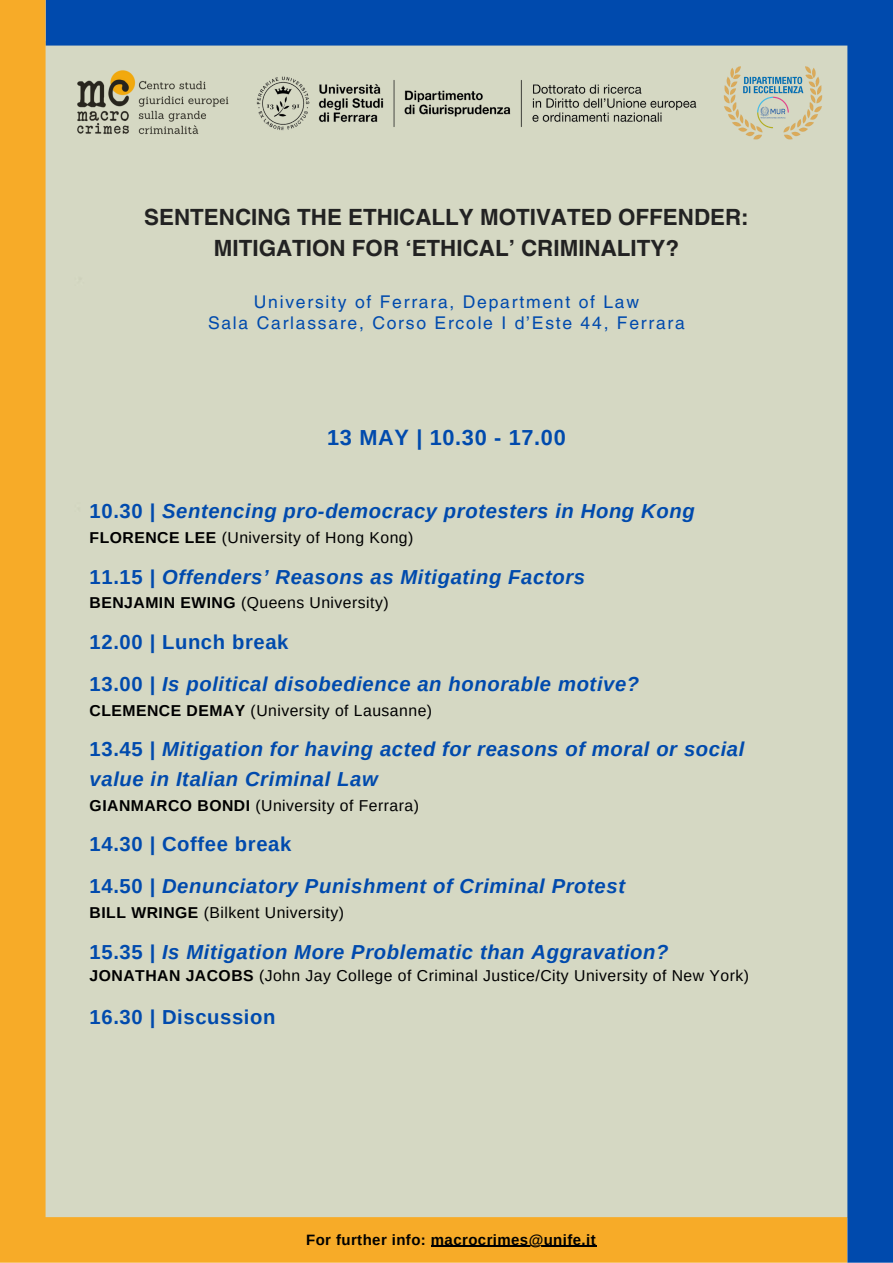
<style>
.page{position:relative;width:893px;height:1263px;background:#fff}
.page>*{position:absolute;margin:0;border:0;box-sizing:border-box;transform-origin:0 0}
.t1{font:700 22.35px/30.9px "Helvetica LT Pro";color:#222;text-align:center}
.t2{font:700 21.75px "Arimo";letter-spacing:.03em;color:#004aad}
.t3{font:italic 700 20.25px/29.8px "Arimo";letter-spacing:.03em;color:#004aad}
.t4{font:700 20.25px "Arimo";letter-spacing:.03em;color:#004aad}
.t5{font:17.55px/20.8px "Helvetica LT Pro";letter-spacing:.1em;color:#004aad;text-align:center}
.t6{font:15.75px "Arimo";letter-spacing:.03em;color:#000}
.t7{font:700 15px "Arimo";letter-spacing:.025em;color:#000}
.s1{font-style:normal}
.s2{font-weight:700}
.s3{font-style:italic}
</style>
<div class="page">
<div style="left:46px;top:0;width:824px;height:46px;background:#004aad"></div>
<div style="left:0;top:1217px;width:847px;height:46px;background:#f7ab28"></div>
<div style="left:847px;top:0;width:46px;height:1263px;background:#004aad"></div>
<div style="left:0;top:0;width:46px;height:1240px;background:#f7ab28"></div>
<hr style="left:431px;top:1246px;width:165px;height:1px;background:#000">
<img style="left:249px;top:65px;width:459px;height:76px">
<img style="left:719px;top:65px;width:107px;height:76px">
<img style="left:66px;top:62px;width:171px;height:82px">
<h3 class="t1" style="left:144px;top:204px;width:606px">SENTENCING THE ETHICALLY MOTIVATED OFFENDER:<br>MITIGATION FOR ‘ETHICAL’ CRIMINALITY?</h3>
<h3 class="t5" style="left:208px;top:293px;width:478px">University of Ferrara, Department of Law<br>Sala Carlassare, Corso Ercole I d’Este 44, Ferrara</h3>
<p class="t2" style="left:327px;top:425px;width:240px">13 MAY | 10.30 - 17.00</p>
<p class="t3" style="left:90px;top:496px;width:606px"><span class="s1">10.30</span> | Sentencing pro-democracy protesters in Hong Kong</p>
<p class="t6" style="left:90px;top:529px;width:325px"><span class="s2">FLORENCE LEE</span> (University of Hong Kong)</p>
<p class="t3" style="left:90px;top:562px;width:497px"><span class="s1">11.15</span> | Offenders’ Reasons as Mitigating Factors</p>
<p class="t6" style="left:90px;top:594px;width:300px"><span class="s2">BENJAMIN EWING</span> (Queens University)</p>
<p class="t4" style="left:90px;top:630px;width:200px">12.00 <span class="s3">|</span> Lunch break</p>
<p class="t3" style="left:90px;top:669px;width:551px"><span class="s1">13.00</span> | Is political disobedience an honorable motive?</p>
<p class="t6" style="left:90px;top:701px;width:344px"><span class="s2">CLEMENCE DEMAY</span> (University of Lausanne)</p>
<p class="t3" style="left:90px;top:734px;width:656px"><span class="s1">13.45</span> | Mitigation for having acted for reasons of moral or social value in Italian Criminal Law</p>
<p class="t6" style="left:90px;top:796px;width:331px"><span class="s2">GIANMARCO BONDI</span> (University of Ferrara)</p>
<p class="t4" style="left:90px;top:833px;width:203px">14.30 <span class="s3">|</span> Coffee break</p>
<h1 class="t3" style="left:90px;top:871px;width:537px"><span class="s1">14.50</span> | Denunciatory Punishment of Criminal Protest</h1>
<h1 class="t6" style="left:90px;top:904px;width:256px"><span class="s2">BILL WRINGE</span> (Bilkent University)</h1>
<h4 class="t3" style="left:90px;top:937px;width:580px"><span class="s1">15.35</span> | Is Mitigation More Problematic than Aggravation?</h4>
<h1 class="t6" style="left:90px;top:967px;width:661px"><span class="s2">JONATHAN JACOBS</span> (John Jay College of Criminal Justice/City University of New York)</h1>
<h3 class="t4" style="left:90px;top:1005px;width:187px">16.30 <span class="s3">|</span> Discussion</h3>
<h2 class="t7" style="left:306px;top:1231px;width:291px">For further info: macrocrimes@unife.it</h2>
</div>
